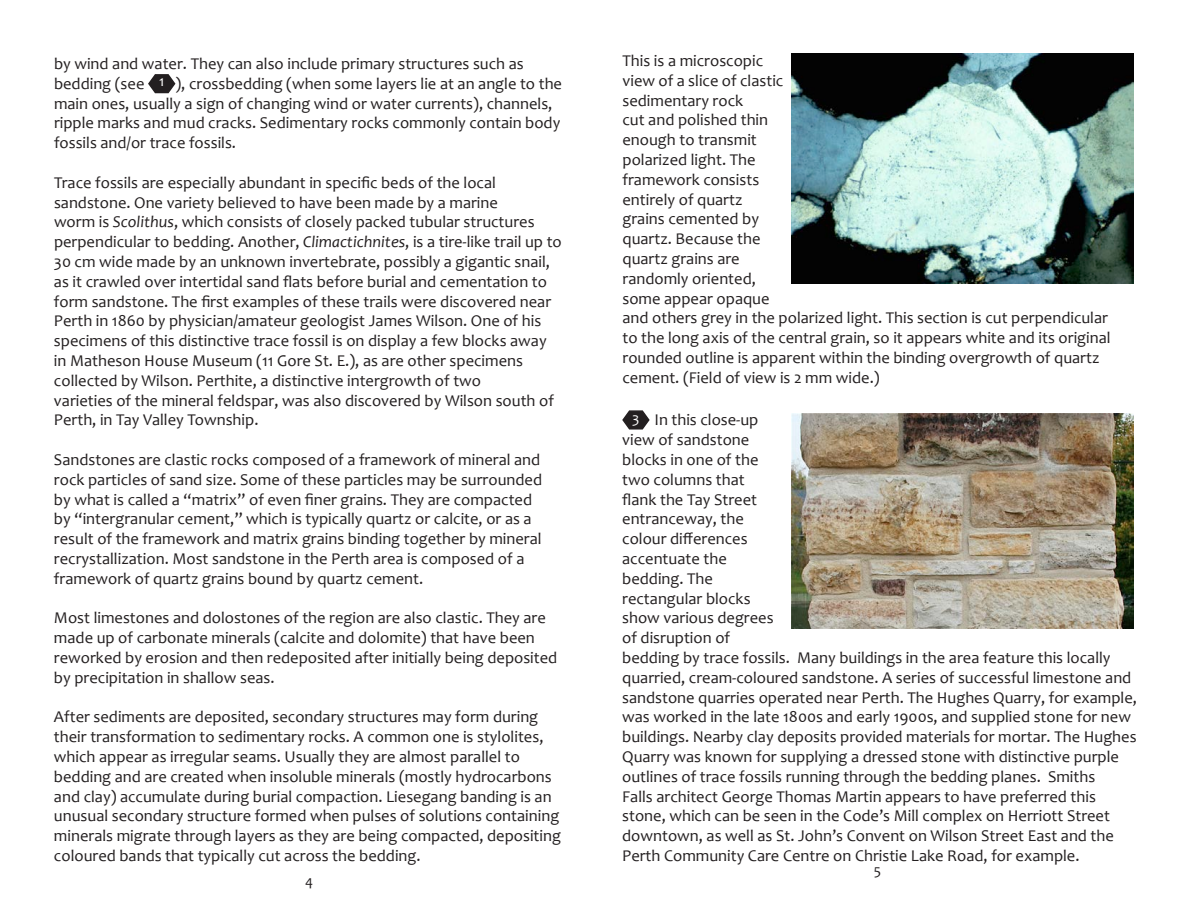
<style>
.page{position:relative;width:1188px;height:918px;background:#fff}
.page>*{position:absolute;margin:0;border:0;box-sizing:border-box;transform-origin:0 0}
.t1{font:16.5px/19.8px "Candara";color:#231f20}
.t2{font:15px "Candara";color:#fff}
.t3{font:15px "Candara";color:#231f20}
.s1{font-style:italic}
</style>
<div class="page">
<svg style="left:148px;top:74px;width:28px;height:20px"></svg>
<img style="left:792px;top:54px;width:342px;height:229px">
<img style="left:792px;top:413px;width:342px;height:215px">
<svg style="left:622px;top:410px;width:28px;height:20px"></svg>
<p class="t1" style="left:54px;top:54px;width:471px">by wind and water. They can also include primary structures such as bedding (see</p>
<p class="t1" style="left:54px;top:73px;width:510px;text-indent:121px">), crossbedding (when some layers lie at an angle to the main ones, usually a sign of changing wind or water currents), channels, ripple marks and mud cracks. Sedimentary rocks commonly contain body fossils and/or trace fossils.</p>
<p class="t1" style="left:54px;top:172px;width:509px">Trace fossils are especially abundant in specific beds of the local sandstone. One variety believed to have been made by a marine<br>worm is <span class="s1">Scolithus</span>, which consists of closely packed tubular structures perpendicular to bedding. Another, <span class="s1">Climactichnites</span>, is a tire-like trail up to 30 cm wide made by an unknown invertebrate, possibly a gigantic snail, as it crawled over intertidal sand flats before burial and cementation to form sandstone. The first examples of these trails were discovered near Perth in 1860 by physician/amateur geologist James Wilson. One of his specimens of this distinctive trace fossil is on display a few blocks away in Matheson House Museum (11 Gore St. E.), as are other specimens collected by Wilson. Perthite, a distinctive intergrowth of two</p>
<p class="t1" style="left:54px;top:390px;width:501px">varieties of the mineral feldspar, was also discovered by Wilson south of<br>Perth, in Tay Valley Township.</p>
<p class="t1" style="left:54px;top:450px;width:490px">Sandstones are clastic rocks composed of a framework of mineral and rock particles of sand size. Some of these particles may be surrounded by what is called a “matrix” of even finer grains. They are compacted by “intergranular cement,” which is typically quartz or calcite, or as a result of the framework and matrix grains binding together by mineral recrystallization. Most sandstone in the Perth area is composed of a framework of quartz grains bound by quartz cement.</p>
<p class="t1" style="left:54px;top:608px;width:505px">Most limestones and dolostones of the region are also clastic. They are made up of carbonate minerals (calcite and dolomite) that have been reworked by erosion and then redeposited after initially being deposited by precipitation in shallow seas.</p>
<p class="t1" style="left:54px;top:707px;width:509px">After sediments are deposited, secondary structures may form during their transformation to sedimentary rocks. A common one is stylolites, which appear as irregular seams. Usually they are almost parallel to bedding and are created when insoluble minerals (mostly hydrocarbons and clay) accumulate during burial compaction. Liesegang banding is an unusual secondary structure formed when pulses of solutions containing minerals migrate through layers as they are being compacted, depositing coloured bands that typically cut across the bedding.</p>
<p class="t2" style="left:159px;top:72px;width:7px">1</p>
<p class="t3" style="left:305px;top:872px;width:9px">4</p>
<p class="t1" style="left:623px;top:51px;width:490px">This is a microscopic<br>view of a slice of clastic<br>sedimentary rock<br>cut and polished thin<br>enough to transmit<br>polarized light. The<br>framework consists<br>entirely of quartz<br>grains cemented by<br>quartz. Because the<br>quartz grains are<br>randomly oriented,<br>some appear opaque<br>and others grey in the polarized light. This section is cut perpendicular to the long axis of the central grain, so it appears white and its original rounded outline is apparent within the binding overgrowth of quartz cement. (Field of view is 2 mm wide.)</p>
<p class="t1" style="left:622px;top:410px;width:516px;text-indent:32px">In this close-up<br>view of sandstone<br>blocks in one of the<br>two columns that<br>flank the Tay Street<br>entranceway, the<br>colour differences<br>accentuate the<br>bedding. The<br>rectangular blocks<br>show various degrees<br>of disruption of<br>bedding by trace fossils. Many buildings in the area feature this locally quarried, cream-coloured sandstone. A series of successful limestone and sandstone quarries operated near Perth. The Hughes Quarry, for example, was worked in the late 1800s and early 1900s, and supplied stone for new buildings. Nearby clay deposits provided materials for mortar. The Hughes Quarry was known for supplying a dressed stone with distinctive purple outlines of trace fossils running through the bedding planes. Smiths<br>Falls architect George Thomas Martin appears to have preferred this stone, which can be seen in the Code’s Mill complex on Herriott Street downtown, as well as St. John’s Convent on Wilson Street East and the Perth Community Care Centre on Christie Lake Road, for example.</p>
<p class="t2" style="left:632px;top:408px;width:9px">3</p>
<p class="t3" style="left:874px;top:861px;width:9px">5</p>
</div>
